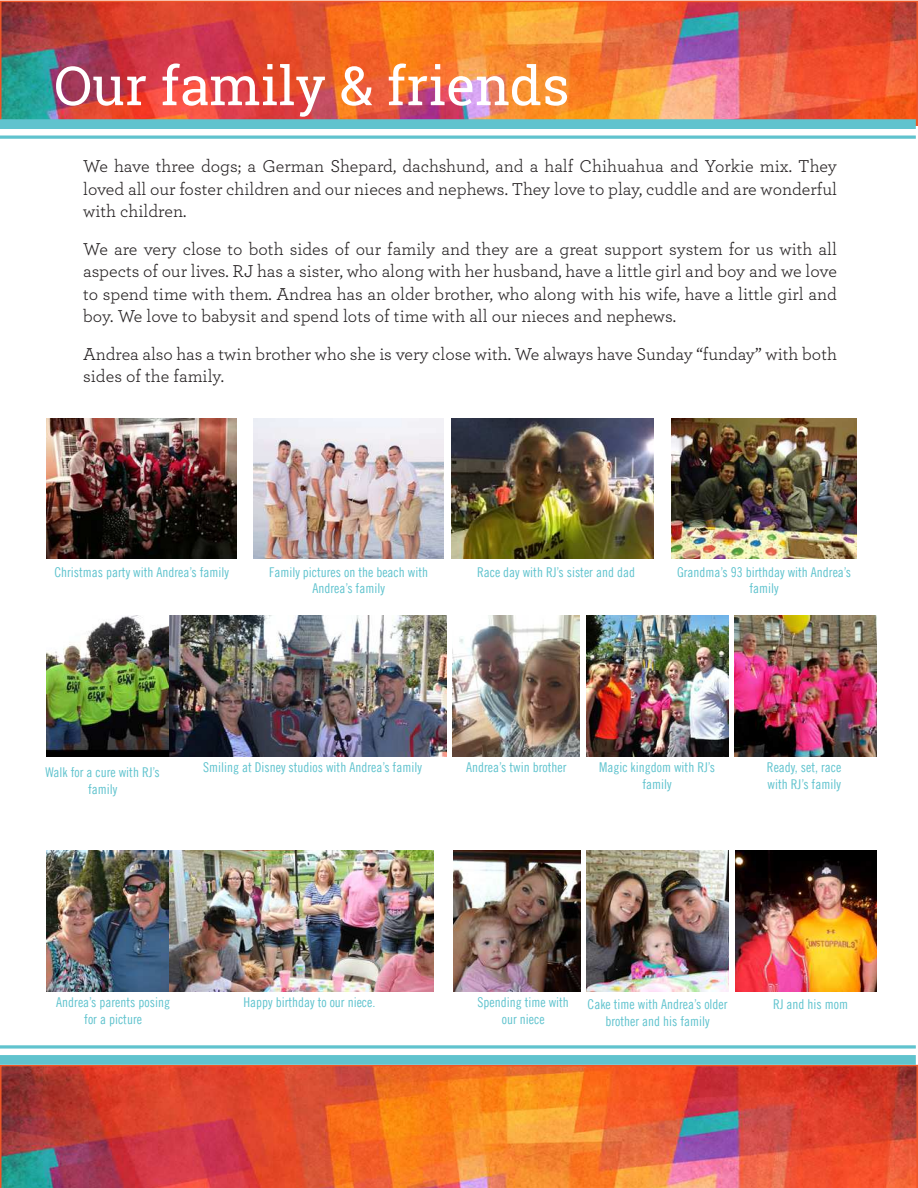
<style>
.page{position:relative;width:918px;height:1188px;background:#fff}
.page>*{position:absolute;margin:0;border:0;box-sizing:border-box;transform-origin:0 0}
.t1{font:54px "Roboto Slab";color:#fff}
.t2{font:18px/22.5px "Archer";color:#231f20;text-align:justify}
.t3{font:13.5px/16.5px "Trade Gothic LT Std Cn 18";color:#60c3ce;text-align:center}
</style>
<div class="page">
<img style="left:47px;top:418px;width:189px;height:141px">
<img style="left:254px;top:418px;width:189px;height:141px">
<img style="left:452px;top:418px;width:201px;height:141px">
<img style="left:586px;top:615px;width:142px;height:141px">
<img style="left:168px;top:615px;width:278px;height:141px">
<img style="left:671px;top:418px;width:186px;height:141px">
<img style="left:453px;top:615px;width:127px;height:141px">
<img style="left:46px;top:615px;width:122px;height:141px">
<img style="left:3px;top:4px;width:912px;height:115px">
<div style="left:0;top:1px;width:918px;height:125px;border:2px solid #ed5627"></div>
<div style="left:0;top:119px;width:916px;height:10px;background:#60c3ce"></div>
<hr style="left:0;top:136px;width:916px;height:3px;background:#60c3ce">
<img style="left:735px;top:615px;width:141px;height:141px">
<img style="left:0;top:1065px;width:918px;height:123px">
<img style="left:587px;top:851px;width:142px;height:141px">
<img style="left:169px;top:851px;width:265px;height:141px">
<img style="left:453px;top:851px;width:127px;height:141px">
<img style="left:47px;top:851px;width:122px;height:141px">
<img style="left:735px;top:851px;width:142px;height:141px">
<div style="left:0;top:1055px;width:916px;height:10px;background:#60c3ce"></div>
<svg style="left:0;top:1045px;width:916px;height:4px;background:#7dcdd6"></svg>
<h1 class="t1" style="left:54px;top:64px;width:517px">Our family &amp; friends</h1>
<p class="t2" style="left:83px;top:155px;width:755px">We have three dogs; a German Shepard, dachshund, and a half Chihuahua and Yorkie mix. They loved all our foster children and our nieces and nephews. They love to play, cuddle and are wonderful with children.</p>
<p class="t2" style="left:83px;top:238px;width:755px">We are very close to both sides of our family and they are a great support system for us with all aspects of our lives. RJ has a sister, who along with her husband, have a little girl and boy and we love to spend time with them. Andrea has an older brother, who along with his wife, have a little girl and boy. We love to babysit and spend lots of time with all our nieces and nephews.</p>
<p class="t2" style="left:83px;top:343px;width:755px">Andrea also has a twin brother who she is very close with. We always have Sunday “funday” with both sides of the family.</p>
<p class="t3" style="left:54px;top:563px;width:176px">Christmas party with Andrea’s family</p>
<p class="t3" style="left:269px;top:563px;width:160px">Family pictures on the beach with<br>Andrea’s family</p>
<p class="t3" style="left:677px;top:563px;width:176px">Grandma’s 93 birthday with Andrea’s family</p>
<p class="t3" style="left:477px;top:563px;width:159px">Race day with RJ’s sister and dad</p>
<p class="t3" style="left:46px;top:764px;width:116px">Walk for a cure with RJ’s family</p>
<p class="t3" style="left:203px;top:759px;width:220px">Smiling at Disney studios with Andrea’s family</p>
<p class="t3" style="left:767px;top:759px;width:76px;text-align:left">Ready, set, race with RJ’s family</p>
<p class="t3" style="left:466px;top:759px;width:102px">Andrea’s twin brother</p>
<p class="t3" style="left:599px;top:759px;width:117px">Magic kingdom with RJ’s family</p>
<p class="t3" style="left:478px;top:994px;width:93px">Spending time with our niece</p>
<p class="t3" style="left:56px;top:994px;width:115px">Andrea’s parents posing for a picture</p>
<p class="t3" style="left:243px;top:994px;width:133px">Happy birthday to our niece.</p>
<p class="t3" style="left:588px;top:996px;width:141px">Cake time with Andrea’s older</p>
<p class="t3" style="left:773px;top:996px;width:76px">RJ and his mom</p>
<p class="t3" style="left:606px;top:1012px;width:106px">brother and his family</p>
</div>
